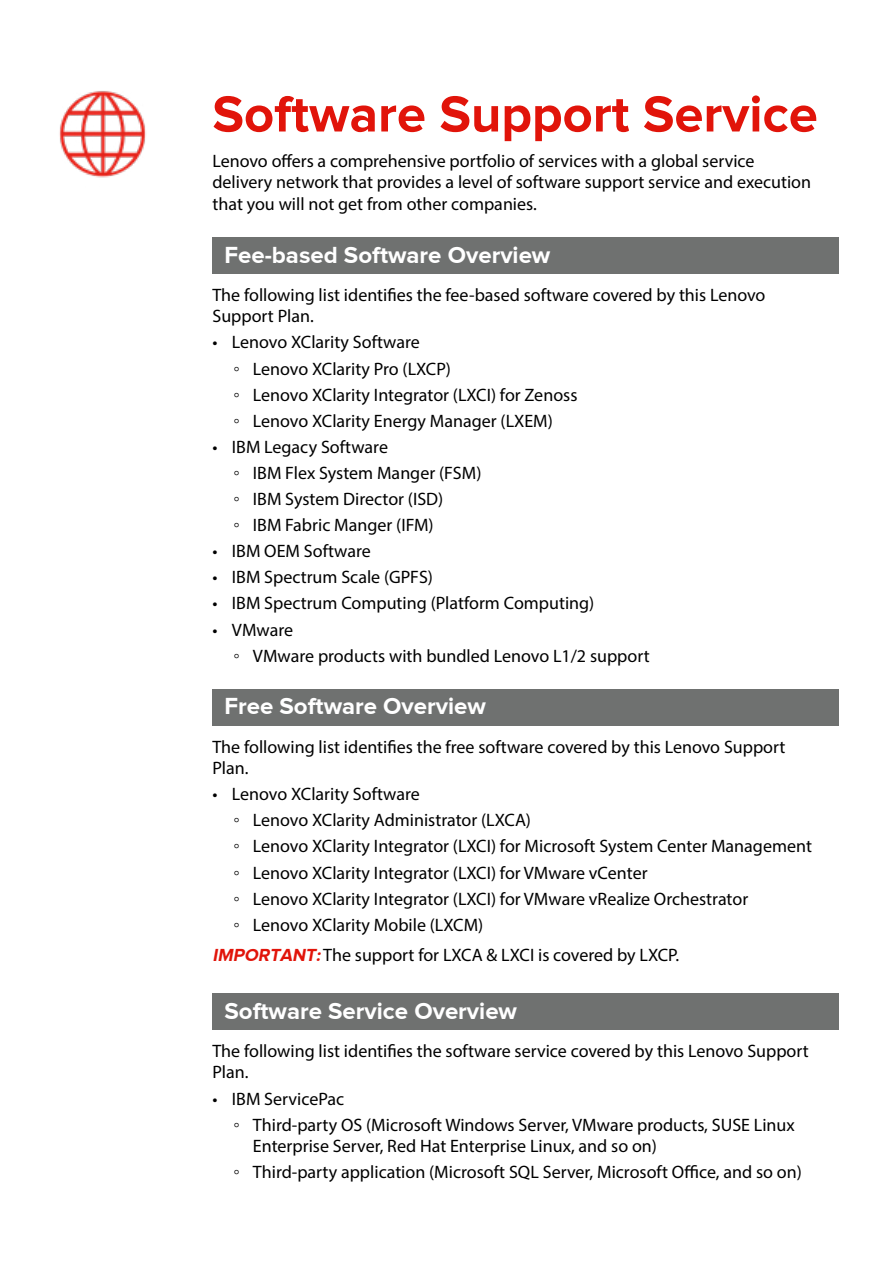
<style>
.page{position:relative;width:893px;height:1263px;background:#fff}
.page>*{position:absolute;margin:0;border:0;box-sizing:border-box;transform-origin:0 0}
.t1{font:700 52.5px "Proxima Nova";color:#e1140a}
.t2{font:700 24px "Proxima Nova";color:#fff}
.t3{font:18px/26.1px "Myriad Pro";color:#000}
.s1{font-family:"Arial"}
.s2{font-family:"Proxima Nova";font-weight:700;font-style:italic;color:#e1140a}
</style>
<div class="page">
<div style="left:212px;top:238px;width:627px;height:36px;background:#6f7170"></div>
<div style="left:212px;top:689px;width:627px;height:36px;background:#6f7170"></div>
<div style="left:212px;top:994px;width:627px;height:36px;background:#6f7170"></div>
<img style="left:59px;top:91px;width:87px;height:87px">
<h1 class="t1" style="left:212px;top:84px;width:607px">Software Support Service</h1>
<p class="t3" style="left:212px;top:149px;width:600px;line-height:21.6px">Lenovo offers a comprehensive portfolio of services with a global service delivery network that provides a level of software support service and execution that you will not get from other companies.</p>
<h2 class="t2" style="left:224px;top:241px;width:327px">Fee-based Software Overview</h2>
<p class="t3" style="left:212px;top:284px;width:554px;line-height:21.6px">The following list identifies the fee-based software covered by this Lenovo<br>Support Plan.</p>
<p class="t3" style="left:233px;top:329px;width:345px;text-indent:-21px">• Lenovo XClarity Software<br><span class="s1">◦</span> Lenovo XClarity Pro (LXCP)<br><span class="s1">◦</span> Lenovo XClarity Integrator (LXCI) for Zenoss <span class="s1">◦</span> Lenovo XClarity Energy Manager (LXEM)</p>
<p class="t3" style="left:233px;top:433px;width:249px;text-indent:-21px">• IBM Legacy Software<br><span class="s1">◦</span> IBM Flex System Manger (FSM) <span class="s1">◦</span> IBM System Director (ISD)<br><span class="s1">◦</span> IBM Fabric Manger (IFM)</p>
<p class="t3" style="left:212px;top:538px;width:160px">• IBM OEM Software</p>
<p class="t3" style="left:212px;top:564px;width:222px">• IBM Spectrum Scale (GPFS)</p>
<p class="t3" style="left:212px;top:590px;width:383px">• IBM Spectrum Computing (Platform Computing)</p>
<p class="t3" style="left:233px;top:616px;width:418px;text-indent:-21px">• VMware<br><span class="s1">◦</span> VMware products with bundled Lenovo L1/2 support</p>
<h2 class="t2" style="left:224px;top:693px;width:263px">Free Software Overview</h2>
<p class="t3" style="left:212px;top:735px;width:574px;line-height:21.6px">The following list identifies the free software covered by this Lenovo Support<br>Plan.</p>
<p class="t3" style="left:233px;top:781px;width:580px;text-indent:-21px">• Lenovo XClarity Software<br><span class="s1">◦</span> Lenovo XClarity Administrator (LXCA)<br><span class="s1">◦</span> Lenovo XClarity Integrator (LXCI) for Microsoft System Center Management <span class="s1">◦</span> Lenovo XClarity Integrator (LXCI) for VMware vCenter<br><span class="s1">◦</span> Lenovo XClarity Integrator (LXCI) for VMware vRealize Orchestrator<br><span class="s1">◦</span> Lenovo XClarity Mobile (LXCM)</p>
<p class="t3" style="left:212px;top:942px;width:468px"><span class="s2">IMPORTANT:</span>The support for LXCA &amp; LXCI is covered by LXCP.</p>
<h2 class="t2" style="left:224px;top:997px;width:294px">Software Service Overview</h2>
<p class="t3" style="left:212px;top:1040px;width:598px;line-height:21.6px">The following list identifies the software service covered by this Lenovo Support<br>Plan.</p>
<p class="t3" style="left:233px;top:1085px;width:563px;text-indent:-21px">• IBM ServicePac<br><span class="s1">◦</span> Third-party OS (Microsoft Windows Server, VMware products, SUSE Linux</p>
<p class="t3" style="left:233px;top:1133px;width:570px;text-indent:19px">Enterprise Server, Red Hat Enterprise Linux, and so on)<br><span class="s1">◦</span> Third-party application (Microsoft SQL Server, Microsoft Office, and so on)</p>
</div>
